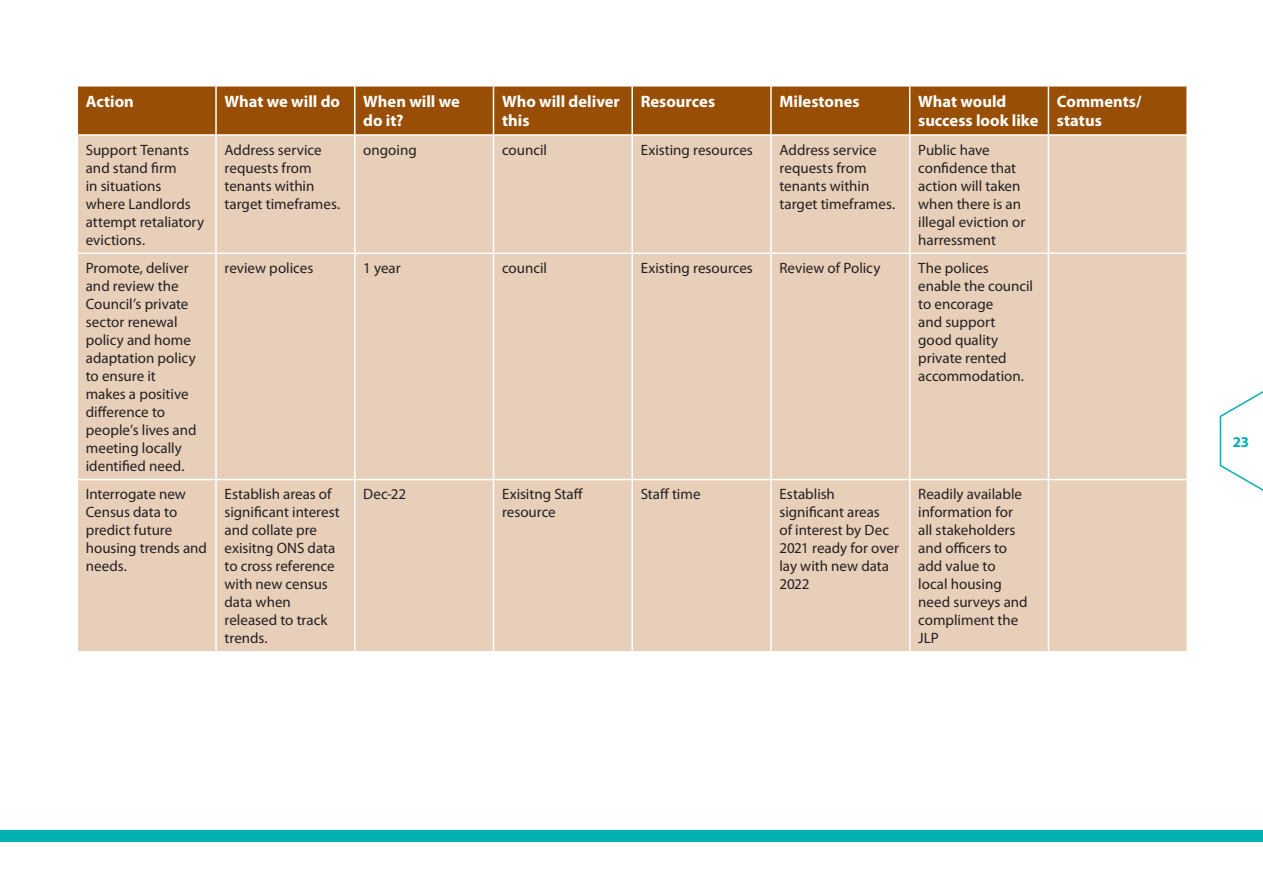
<style>
.page{position:relative;width:1263px;height:893px;background:#fff}
.page>*{position:absolute;margin:0;border:0;box-sizing:border-box;transform-origin:0 0}
.t1{font:700 16.5px/19.8px "Myriad Pro";color:#fff}
.t2{font:15px/18px "Myriad Pro";color:#231f20}
.t3{font:700 15px "Myriad Pro";color:#00b1b2}
</style>
<div class="page">
<div style="left:0;top:830px;width:1263px;height:12px;background:#00b1b2"></div>
<svg style="left:1219px;top:391px;width:44px;height:100px"></svg>
<div style="left:78px;top:87px;width:1108px;height:47px;background:#984f05"></div>
<div style="left:78px;top:136px;width:1108px;height:515px;background:#e8cfb9"></div>
<hr style="left:215px;top:136px;width:2px;height:116px;background:#fff">
<hr style="left:354px;top:136px;width:1px;height:116px;background:#fff">
<hr style="left:493px;top:136px;width:1px;height:116px;background:#fff">
<hr style="left:631px;top:136px;width:2px;height:116px;background:#fff">
<hr style="left:770px;top:136px;width:2px;height:116px;background:#fff">
<hr style="left:909px;top:136px;width:1px;height:116px;background:#fff">
<hr style="left:1048px;top:136px;width:1px;height:116px;background:#fff">
<hr style="left:77px;top:252px;width:139px;height:2px;background:#fff">
<hr style="left:216px;top:252px;width:139px;height:2px;background:#fff">
<hr style="left:215px;top:254px;width:2px;height:225px;background:#fff">
<hr style="left:355px;top:252px;width:138px;height:2px;background:#fff">
<hr style="left:354px;top:254px;width:1px;height:225px;background:#fff">
<hr style="left:493px;top:252px;width:139px;height:2px;background:#fff">
<hr style="left:493px;top:254px;width:1px;height:225px;background:#fff">
<hr style="left:632px;top:252px;width:139px;height:2px;background:#fff">
<hr style="left:631px;top:254px;width:2px;height:225px;background:#fff">
<hr style="left:771px;top:252px;width:139px;height:2px;background:#fff">
<hr style="left:770px;top:254px;width:2px;height:225px;background:#fff">
<hr style="left:910px;top:252px;width:138px;height:2px;background:#fff">
<hr style="left:909px;top:254px;width:1px;height:225px;background:#fff">
<hr style="left:1048px;top:252px;width:140px;height:2px;background:#fff">
<hr style="left:1048px;top:254px;width:1px;height:225px;background:#fff">
<hr style="left:77px;top:479px;width:139px;height:1px;background:#fff">
<hr style="left:216px;top:479px;width:139px;height:1px;background:#fff">
<hr style="left:215px;top:480px;width:2px;height:171px;background:#fff">
<hr style="left:355px;top:479px;width:138px;height:1px;background:#fff">
<hr style="left:354px;top:480px;width:1px;height:171px;background:#fff">
<hr style="left:493px;top:479px;width:139px;height:1px;background:#fff">
<hr style="left:493px;top:480px;width:1px;height:171px;background:#fff">
<hr style="left:632px;top:479px;width:139px;height:1px;background:#fff">
<hr style="left:631px;top:480px;width:2px;height:171px;background:#fff">
<hr style="left:771px;top:479px;width:139px;height:1px;background:#fff">
<hr style="left:770px;top:480px;width:2px;height:171px;background:#fff">
<hr style="left:910px;top:479px;width:138px;height:1px;background:#fff">
<hr style="left:909px;top:480px;width:1px;height:171px;background:#fff">
<hr style="left:1048px;top:479px;width:140px;height:1px;background:#fff">
<hr style="left:1048px;top:480px;width:1px;height:171px;background:#fff">
<hr style="left:215px;top:87px;width:2px;height:47px;background:#fff">
<hr style="left:354px;top:87px;width:1px;height:47px;background:#fff">
<hr style="left:493px;top:87px;width:1px;height:47px;background:#fff">
<hr style="left:631px;top:87px;width:2px;height:47px;background:#fff">
<hr style="left:770px;top:87px;width:2px;height:47px;background:#fff">
<hr style="left:909px;top:87px;width:1px;height:47px;background:#fff">
<hr style="left:1048px;top:87px;width:1px;height:47px;background:#fff">
<p class="t1" style="left:86px;top:91px;width:50px">Action</p>
<p class="t1" style="left:225px;top:91px;width:117px">What we will do</p>
<p class="t1" style="left:363px;top:91px;width:98px">When will we do it?</p>
<p class="t1" style="left:502px;top:91px;width:119px">Who will deliver this</p>
<p class="t1" style="left:641px;top:91px;width:76px">Resources</p>
<p class="t1" style="left:779px;top:91px;width:82px">Milestones</p>
<p class="t1" style="left:918px;top:91px;width:122px">What would success look like</p>
<p class="t1" style="left:1057px;top:91px;width:86px">Comments/ status</p>
<p class="t2" style="left:86px;top:140px;width:120px">Support Tenants and stand firm<br>in situations where Landlords attempt retaliatory evictions.</p>
<p class="t2" style="left:225px;top:140px;width:117px">Address service requests from tenants within target timeframes.</p>
<p class="t2" style="left:363px;top:140px;width:55px">ongoing</p>
<p class="t2" style="left:502px;top:140px;width:47px">council</p>
<p class="t2" style="left:641px;top:140px;width:114px">Existing resources</p>
<p class="t2" style="left:779px;top:140px;width:117px">Address service requests from tenants within target timeframes.</p>
<p class="t2" style="left:918px;top:140px;width:109px">Public have confidence that action will taken when there is an illegal eviction or harressment</p>
<p class="t2" style="left:86px;top:259px;width:112px">Promote, deliver and review the<br>Council’s private sector renewal policy and home adaptation policy to ensure it makes a positive difference to people’s lives and meeting locally identified need.</p>
<p class="t2" style="left:225px;top:259px;width:90px">review polices</p>
<p class="t2" style="left:363px;top:259px;width:39px">1 year</p>
<p class="t2" style="left:502px;top:259px;width:47px">council</p>
<p class="t2" style="left:641px;top:259px;width:114px">Existing resources</p>
<p class="t2" style="left:779px;top:259px;width:102px">Review of Policy</p>
<p class="t2" style="left:918px;top:259px;width:116px">The polices enable the council to encorage<br>and support<br>good quality private rented accommodation.</p>
<p class="t2" style="left:86px;top:485px;width:123px">Interrogate new<br>Census data to predict future housing trends and needs.</p>
<p class="t2" style="left:225px;top:485px;width:117px">Establish areas of significant interest and collate pre exisitng ONS data to cross reference with new census data when released to track trends.</p>
<p class="t2" style="left:363px;top:485px;width:44px">Dec-22</p>
<p class="t2" style="left:502px;top:485px;width:83px">Exisitng Staff resource</p>
<p class="t2" style="left:641px;top:485px;width:61px">Staff time</p>
<p class="t2" style="left:779px;top:485px;width:121px">Establish significant areas<br>of interest by Dec<br>2021 ready for over lay with new data<br>2022</p>
<p class="t2" style="left:918px;top:485px;width:111px">Readily available information for all stakeholders and officers to add value to local housing need surveys and compliment the<br>JLP</p>
<p class="t3" style="left:1233px;top:432px;width:18px">23</p>
</div>
